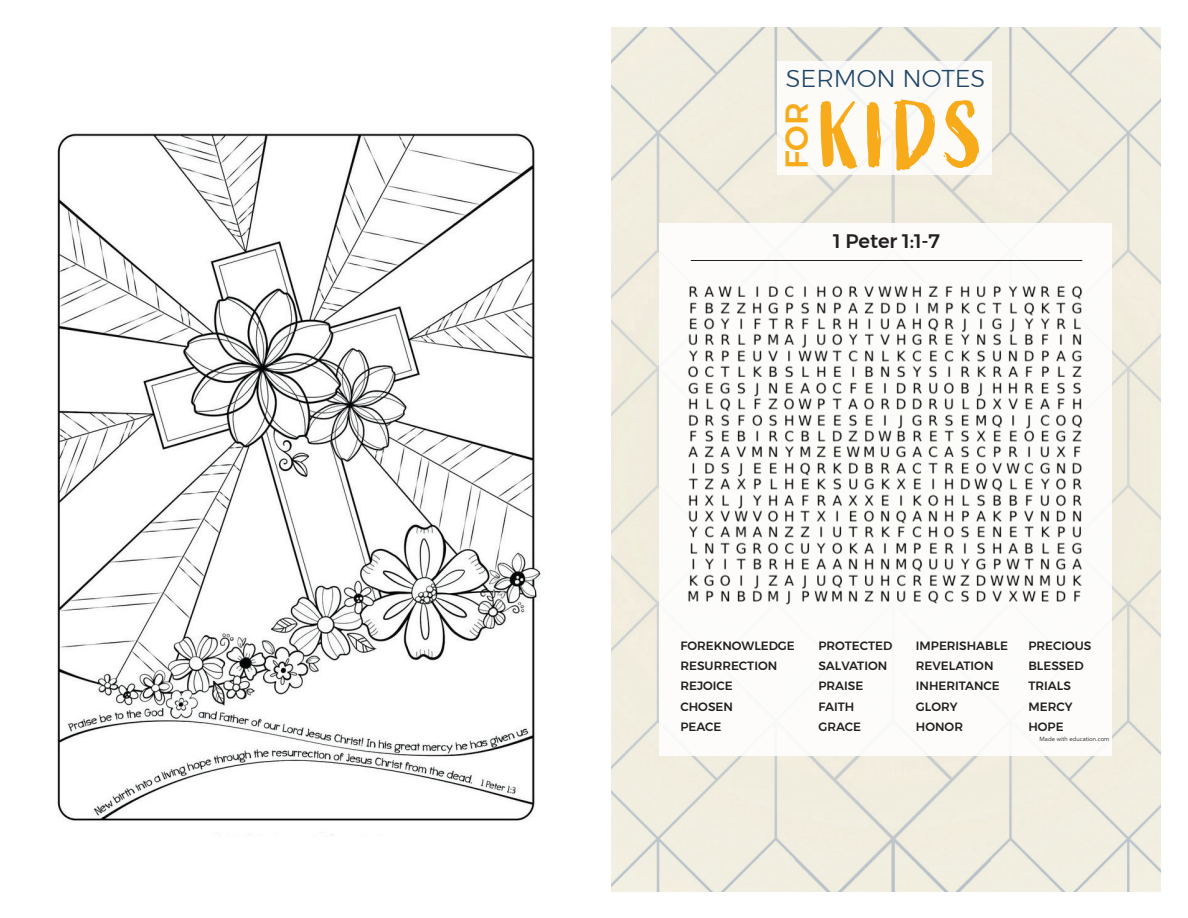
<style>
.page{position:relative;width:1188px;height:918px;background:#fff}
.page>*{position:absolute;margin:0;border:0;box-sizing:border-box;transform-origin:0 0}
.t1{font:93px "Active";color:#f8ab1a}
.t2{font:500 31.5px "Montserrat";color:#f8ab1a}
.t3{font:300 24.3px "Montserrat";color:#1f4667}
.t4{font:500 19.5px "Montserrat";color:#231f20}
.t5{font:500 12px "Montserrat";color:#231f20}
.t6{font:6px "Avenir";color:#231f20}
</style>
<div class="page">
<img style="left:611px;top:27px;width:549px;height:864px">
<div style="left:777px;top:62px;width:215px;height:113px;background:#fcfbf8"></div>
<img style="left:57px;top:133px;width:484px;height:702px">
<div style="left:659px;top:224px;width:452px;height:532px;background:#fff"></div>
<img style="left:688px;top:285px;width:395px;height:320px">
<hr style="left:691px;top:260px;width:391px;height:1px;background:#231f20">
<h3 class="t3" style="left:786px;top:60px;width:201px">SERMON NOTES</h3>
<h2 class="t2" style="left:772px;top:169px;width:68px;rotate:-90deg">FOR</h2>
<h1 class="t1" style="left:819px;top:83px;width:166px">KIDS</h1>
<h3 class="t4" style="left:833px;top:226px;width:108px">1 Peter 1:1-7</h3>
<p class="t5" style="left:680px;top:636px;width:116px">FOREKNOWLEDGE</p>
<p class="t5" style="left:818px;top:636px;width:75px">PROTECTED</p>
<p class="t5" style="left:916px;top:636px;width:94px">IMPERISHABLE</p>
<p class="t5" style="left:1028px;top:636px;width:65px">PRECIOUS</p>
<p class="t5" style="left:680px;top:656px;width:98px">RESURRECTION</p>
<p class="t5" style="left:818px;top:656px;width:70px">SALVATION</p>
<p class="t5" style="left:916px;top:656px;width:79px">REVELATION</p>
<p class="t5" style="left:1028px;top:656px;width:57px">BLESSED</p>
<p class="t5" style="left:680px;top:677px;width:54px">REJOICE</p>
<p class="t5" style="left:818px;top:677px;width:46px">PRAISE</p>
<p class="t5" style="left:916px;top:677px;width:85px">INHERITANCE</p>
<p class="t5" style="left:1028px;top:677px;width:44px">TRIALS</p>
<p class="t5" style="left:680px;top:697px;width:54px">CHOSEN</p>
<p class="t5" style="left:818px;top:697px;width:37px">FAITH</p>
<p class="t5" style="left:916px;top:697px;width:43px">GLORY</p>
<p class="t5" style="left:1028px;top:697px;width:46px">MERCY</p>
<p class="t5" style="left:680px;top:717px;width:43px">PEACE</p>
<p class="t5" style="left:818px;top:717px;width:44px">GRACE</p>
<p class="t5" style="left:916px;top:717px;width:49px">HONOR</p>
<p class="t5" style="left:1028px;top:717px;width:37px">HOPE</p>
<p class="t6" style="left:1040px;top:735px;width:71px">Made with education.com</p>
</div>
